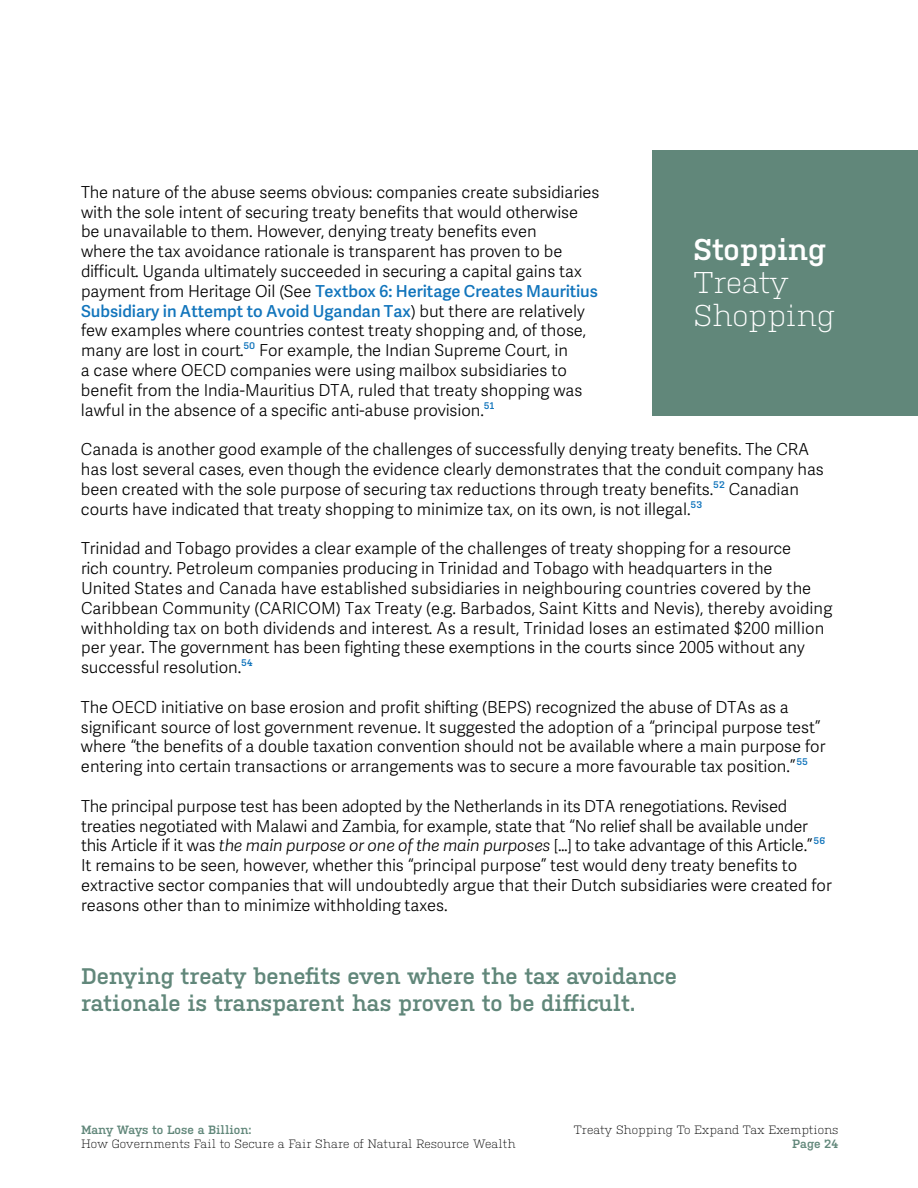
<style>
.page{position:relative;width:918px;height:1188px;background:#fff}
.page>*{position:absolute;margin:0;border:0;box-sizing:border-box;transform-origin:0 0}
.t1{font:300 30px/33px "Kulturista";color:#fff}
.t2{font:600 30px "Kulturista";color:#fff}
.t3{font:600 22.5px/27px "Kulturista";color:#61877a}
.t4{font:300 16.5px/19.8px "Adelle Sans";color:#000}
.t5{font:300 12px "Kulturista";letter-spacing:.005em;color:#000}
.t6{font:600 12px "Kulturista";letter-spacing:.005em;color:#61877a}
.s1{font-weight:600;color:#1275bc}
.s2{font-style:italic}
</style>
<div class="page">
<div style="left:653px;top:150px;width:265px;height:265px;background:#61877a"></div>
<p class="t4" style="left:81px;top:182px;width:520px">The nature of the abuse seems obvious: companies create subsidiaries with the sole intent of securing treaty benefits that would otherwise be unavailable to them. However, denying treaty benefits even<br>where the tax avoidance rationale is transparent has proven to be difficult. Uganda ultimately succeeded in securing a capital gains tax payment from Heritage Oil (See <span class="s1">Textbox 6: Heritage Creates Mauritius Subsidiary in Attempt to Avoid Ugandan Tax</span>) but there are relatively few examples where countries contest treaty shopping and, of those, many are lost in court.<sup>50</sup> For example, the Indian Supreme Court, in<br>a case where OECD companies were using mailbox subsidiaries to benefit from the India-Mauritius DTA, ruled that treaty shopping was lawful in the absence of a specific anti-abuse provision.<sup>51</sup></p>
<p class="t4" style="left:81px;top:440px;width:744px">Canada is another good example of the challenges of successfully denying treaty benefits. The CRA has lost several cases, even though the evidence clearly demonstrates that the conduit company has been created with the sole purpose of securing tax reductions through treaty benefits.<sup>52</sup> Canadian courts have indicated that treaty shopping to minimize tax, on its own, is not illegal.<sup>53</sup></p>
<p class="t4" style="left:81px;top:539px;width:753px">Trinidad and Tobago provides a clear example of the challenges of treaty shopping for a resource<br>rich country. Petroleum companies producing in Trinidad and Tobago with headquarters in the<br>United States and Canada have established subsidiaries in neighbouring countries covered by the Caribbean Community (CARICOM) Tax Treaty (e.g. Barbados, Saint Kitts and Nevis), thereby avoiding withholding tax on both dividends and interest. As a result, Trinidad loses an estimated $200 million per year. The government has been fighting these exemptions in the courts since 2005 without any successful resolution.<sup>54</sup></p>
<p class="t4" style="left:81px;top:697px;width:746px">The OECD initiative on base erosion and profit shifting (BEPS) recognized the abuse of DTAs as a significant source of lost government revenue. It suggested the adoption of a “principal purpose test” where “the benefits of a double taxation convention should not be available where a main purpose for entering into certain transactions or arrangements was to secure a more favourable tax position.”<sup>55</sup></p>
<p class="t4" style="left:81px;top:796px;width:752px">The principal purpose test has been adopted by the Netherlands in its DTA renegotiations. Revised treaties negotiated with Malawi and Zambia, for example, state that “No relief shall be available under this Article if it was <span class="s2">the main purpose or one of the main purposes</span> […] to take advantage of this Article.”<sup>56<br></sup>It remains to be seen, however, whether this “principal purpose” test would deny treaty benefits to extractive sector companies that will undoubtedly argue that their Dutch subsidiaries were created for reasons other than to minimize withholding taxes.</p>
<h1 class="t2" style="left:693px;top:228px;width:134px">Stopping</h1>
<h1 class="t1" style="left:693px;top:264px;width:143px">Treaty<br>Shopping</h1>
<h2 class="t3" style="left:81px;top:960px;width:598px">Denying treaty benefits even where the tax avoidance rationale is transparent has proven to be difficult.</h2>
<p class="t6" style="left:81px;top:1121px;width:172px">Many Ways to Lose a Billion:</p>
<p class="t5" style="left:81px;top:1135px;width:436px">How Governments Fail to Secure a Fair Share of Natural Resource Wealth</p>
<p class="t5" style="left:574px;top:1121px;width:266px">Treaty Shopping To Expand Tax Exemptions</p>
<p class="t6" style="left:792px;top:1135px;width:48px">Page 24</p>
</div>
